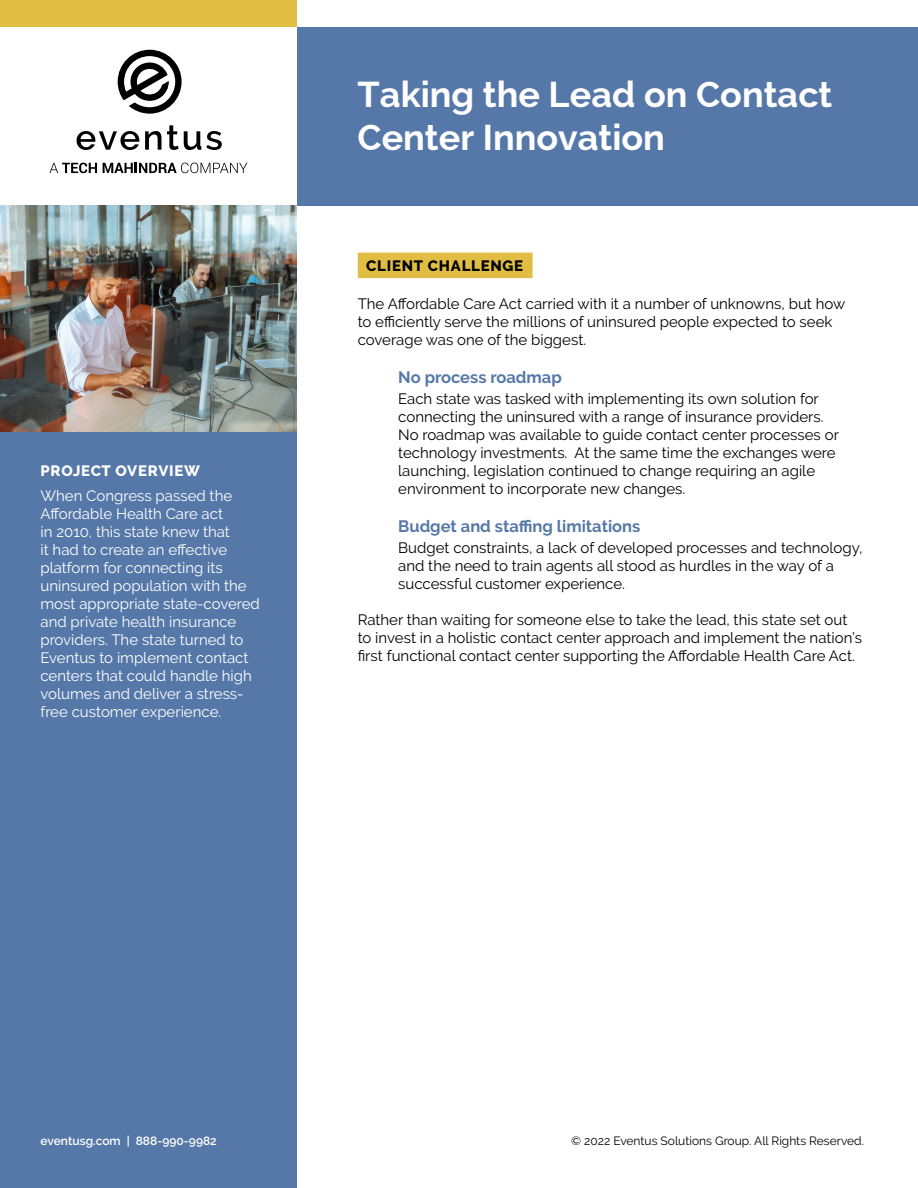
<style>
.page{position:relative;width:918px;height:1188px;background:#fff}
.page>*{position:absolute;margin:0;border:0;box-sizing:border-box;transform-origin:0 0}
.Headline{font:700 36px/43.2px "Raleway";color:#fff}
.t1{font:700 36px "Raleway";color:#fff}
.Indent_-_Headline{font:700 16.5px "Raleway";color:#5678a9}
.Indent_-_Body{font:15px/18px "Raleway";color:#000}
.Body{font:15px/18px "Raleway";color:#000}
.Sidebar_-_Body_-_Whi{font:15px/18px "Raleway";color:#fff}
.Headline_-_Eyebrow{font:800 15px "Raleway";letter-spacing:.05em;color:#000}
.Sidebar_-_Headline{font:800 15px "Raleway";letter-spacing:.05em;color:#fff}
.t2{font:12px "Raleway";color:#000}
.t3{font:600 12px "Raleway";color:#fff}
</style>
<div class="page">
<div style="left:0;top:432px;width:297px;height:756px;background:#5678a9"></div>
<div style="left:0;top:0;width:297px;height:27px;background:#e1be43"></div>
<svg style="left:145px;top:125px;width:77px;height:25px"></svg>
<svg style="left:77px;top:131px;width:62px;height:19px"></svg>
<svg style="left:118px;top:50px;width:64px;height:64px"></svg>
<svg style="left:50px;top:163px;width:47px;height:10px"></svg>
<svg style="left:103px;top:163px;width:144px;height:10px"></svg>
<div style="left:358px;top:253px;width:175px;height:25px;background:#e1be43"></div>
<img style="left:0;top:205px;width:297px;height:227px">
<div style="left:297px;top:27px;width:621px;height:178px;background:#5678a9"></div>
<p class="Sidebar_-_Headline" style="left:40px;top:462px;width:161px">PROJECT OVERVIEW</p>
<p class="Sidebar_-_Body_-_Whi" style="left:40px;top:487px;width:221px">When Congress passed the<br>Affordable Health Care act<br>in 2010, this state knew that<br>it had to create an effective platform for connecting its uninsured population with the most appropriate state-covered and private health insurance providers. The state turned to<br>Eventus to implement contact centers that could handle high volumes and deliver a stress&shy;free customer experience.</p>
<p class="Headline" style="left:358px;top:73px;width:476px">Taking the Lead on Contact<br>Center Innovation</p>
<h1 class="t1" style="left:380px;top:74px;width:173px">itle Here...</h1>
<p class="Headline_-_Eyebrow" style="left:366px;top:257px;width:159px">CLIENT CHALLENGE</p>
<p class="Body" style="left:358px;top:295px;width:489px">The Affordable Care Act carried with it a number of unknowns, but how to efficiently serve the millions of uninsured people expected to seek coverage was one of the biggest.</p>
<p class="Indent_-_Headline" style="left:398px;top:367px;width:165px">No process roadmap</p>
<p class="Indent_-_Body" style="left:398px;top:390px;width:442px">Each state was tasked with implementing its own solution for connecting the uninsured with a range of insurance providers.<br>No roadmap was available to guide contact center processes or technology investments. At the same time the exchanges were launching, legislation continued to change requiring an agile environment to incorporate new changes.</p>
<p class="Indent_-_Headline" style="left:398px;top:517px;width:244px">Budget and staffing limitations</p>
<p class="Indent_-_Body" style="left:398px;top:539px;width:466px">Budget constraints, a lack of developed processes and technology, and the need to train agents all stood as hurdles in the way of a successful customer experience.</p>
<p class="Body" style="left:358px;top:611px;width:506px">Rather than waiting for someone else to take the lead, this state set out to invest in a holistic contact center approach and implement the nation’s first functional contact center supporting the Affordable Health Care Act.</p>
<p class="t3" style="left:40px;top:1134px;width:178px">eventusg.com | 888-990-9982</p>
<p class="t2" style="left:571px;top:1134px;width:294px">© 2022 Eventus Solutions Group. All Rights Reserved.</p>
</div>
